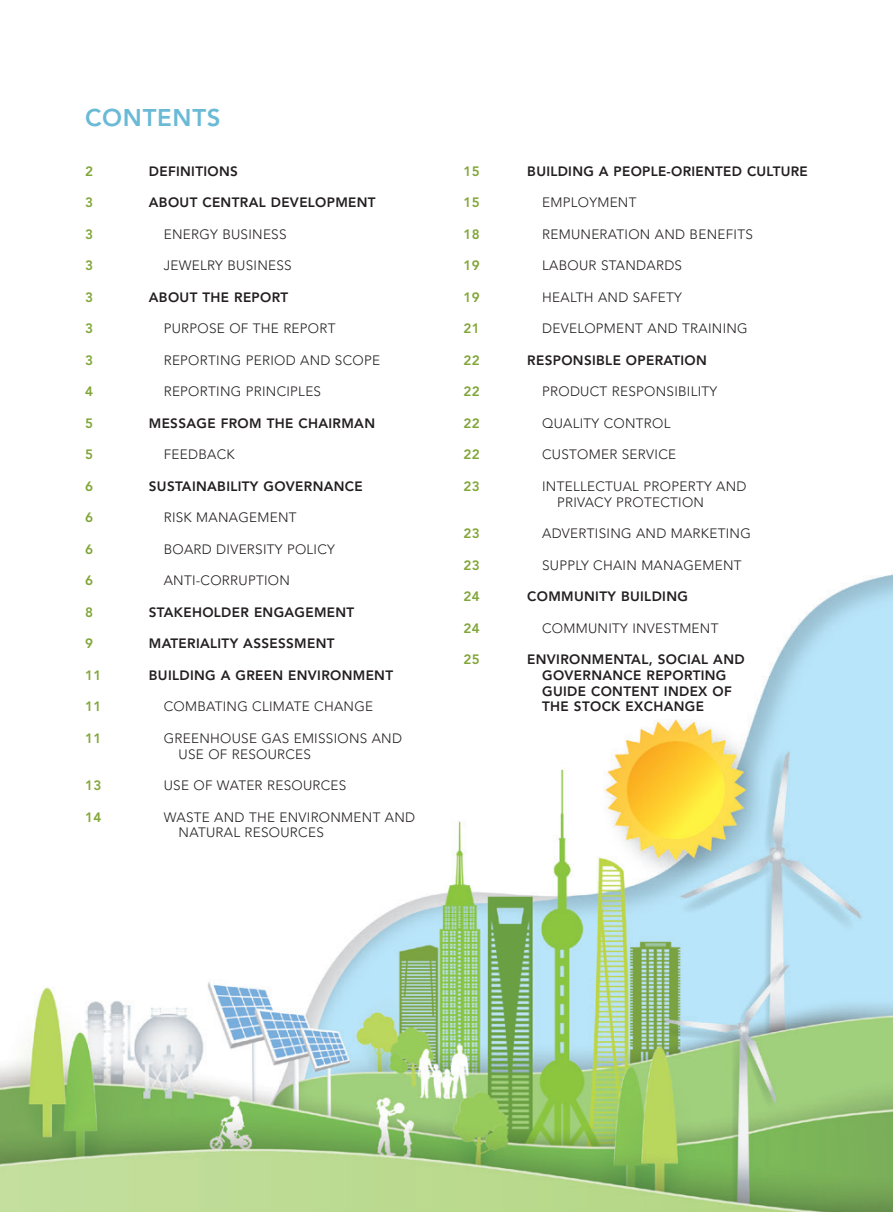
<style>
.page{position:relative;width:893px;height:1212px;background:#fff}
.page>*{position:absolute;margin:0;border:0;box-sizing:border-box;transform-origin:0 0}
.t1{font:800 24px "Avenir LT Std";letter-spacing:.03em;color:#6abad6}
.Body_Text{font:300 13.5px/15.8px "Avenir LT Std";letter-spacing:.02em;color:#231f20}
.Body_Text-2{font:800 13.5px/15.8px "Avenir LT Std";letter-spacing:.025em;color:#231f20}
.Body_Text-3{font:800 13.5px "Avenir LT Std";letter-spacing:.025em;color:#81a638}
</style>
<div class="page">
<img style="left:0;top:574px;width:893px;height:638px">
<p class="t1" style="left:85px;top:103px;width:137px">CONTENTS</p>
<p class="Body_Text-3" style="left:85px;top:163px;width:9px">2</p>
<p class="Body_Text-2" style="left:149px;top:163px;width:91px">DEFINITIONS</p>
<p class="Body_Text-3" style="left:85px;top:195px;width:9px">3</p>
<p class="Body_Text-2" style="left:149px;top:195px;width:228px">ABOUT CENTRAL DEVELOPMENT</p>
<p class="Body_Text-3" style="left:85px;top:226px;width:9px">3</p>
<p class="Body_Text" style="left:164px;top:226px;width:124px">ENERGY BUSINESS</p>
<p class="Body_Text-3" style="left:85px;top:258px;width:9px">3</p>
<p class="Body_Text" style="left:164px;top:258px;width:129px">JEWELRY BUSINESS</p>
<p class="Body_Text-3" style="left:85px;top:289px;width:9px">3</p>
<p class="Body_Text-2" style="left:149px;top:289px;width:141px">ABOUT THE REPORT</p>
<p class="Body_Text-3" style="left:85px;top:321px;width:9px">3</p>
<p class="Body_Text" style="left:164px;top:321px;width:173px">PURPOSE OF THE REPORT</p>
<p class="Body_Text-3" style="left:85px;top:352px;width:9px">3</p>
<p class="Body_Text" style="left:164px;top:352px;width:218px">REPORTING PERIOD AND SCOPE</p>
<p class="Body_Text-3" style="left:85px;top:384px;width:9px">4</p>
<p class="Body_Text" style="left:164px;top:384px;width:159px">REPORTING PRINCIPLES</p>
<p class="Body_Text-3" style="left:85px;top:415px;width:9px">5</p>
<p class="Body_Text-2" style="left:149px;top:415px;width:228px">MESSAGE FROM THE CHAIRMAN</p>
<p class="Body_Text-3" style="left:85px;top:447px;width:9px">5</p>
<p class="Body_Text" style="left:164px;top:447px;width:73px">FEEDBACK</p>
<p class="Body_Text-3" style="left:85px;top:478px;width:9px">6</p>
<p class="Body_Text-2" style="left:149px;top:478px;width:215px">SUSTAINABILITY GOVERNANCE</p>
<p class="Body_Text-3" style="left:85px;top:510px;width:9px">6</p>
<p class="Body_Text" style="left:164px;top:510px;width:134px">RISK MANAGEMENT</p>
<p class="Body_Text-3" style="left:85px;top:541px;width:9px">6</p>
<p class="Body_Text" style="left:164px;top:541px;width:173px">BOARD DIVERSITY POLICY</p>
<p class="Body_Text-3" style="left:85px;top:573px;width:9px">6</p>
<p class="Body_Text" style="left:164px;top:573px;width:128px">ANTI-CORRUPTION</p>
<p class="Body_Text-3" style="left:85px;top:604px;width:9px">8</p>
<p class="Body_Text-2" style="left:149px;top:604px;width:207px">STAKEHOLDER ENGAGEMENT</p>
<p class="Body_Text-3" style="left:85px;top:636px;width:9px">9</p>
<p class="Body_Text-2" style="left:149px;top:636px;width:187px">MATERIALITY ASSESSMENT</p>
<p class="Body_Text-3" style="left:85px;top:667px;width:18px">11</p>
<p class="Body_Text-2" style="left:149px;top:667px;width:246px">BUILDING A GREEN ENVIRONMENT</p>
<p class="Body_Text-3" style="left:85px;top:699px;width:18px">11</p>
<p class="Body_Text" style="left:164px;top:699px;width:211px">COMBATING CLIMATE CHANGE</p>
<p class="Body_Text-3" style="left:85px;top:730px;width:18px">11</p>
<p class="Body_Text" style="left:179px;top:730px;width:225px;text-indent:-15px">GREENHOUSE GAS EMISSIONS AND<br>USE OF RESOURCES</p>
<p class="Body_Text-3" style="left:85px;top:777px;width:18px">13</p>
<p class="Body_Text" style="left:164px;top:777px;width:184px">USE OF WATER RESOURCES</p>
<p class="Body_Text-3" style="left:85px;top:809px;width:18px">14</p>
<p class="Body_Text" style="left:179px;top:809px;width:238px;text-indent:-15px">WASTE AND THE ENVIRONMENT AND<br>NATURAL RESOURCES</p>
<p class="Body_Text-3" style="left:463px;top:163px;width:18px">15</p>
<p class="Body_Text-2" style="left:527px;top:163px;width:282px">BUILDING A PEOPLE-ORIENTED CULTURE</p>
<p class="Body_Text-3" style="left:463px;top:195px;width:18px">15</p>
<p class="Body_Text" style="left:542px;top:195px;width:96px">EMPLOYMENT</p>
<p class="Body_Text-3" style="left:463px;top:226px;width:18px">18</p>
<p class="Body_Text" style="left:542px;top:226px;width:212px">REMUNERATION AND BENEFITS</p>
<p class="Body_Text-3" style="left:463px;top:258px;width:18px">19</p>
<p class="Body_Text" style="left:542px;top:258px;width:141px">LABOUR STANDARDS</p>
<p class="Body_Text-3" style="left:463px;top:289px;width:18px">19</p>
<p class="Body_Text" style="left:542px;top:289px;width:141px">HEALTH AND SAFETY</p>
<p class="Body_Text-3" style="left:463px;top:321px;width:18px">21</p>
<p class="Body_Text" style="left:542px;top:321px;width:207px">DEVELOPMENT AND TRAINING</p>
<p class="Body_Text-3" style="left:463px;top:352px;width:18px">22</p>
<p class="Body_Text-2" style="left:527px;top:352px;width:181px">RESPONSIBLE OPERATION</p>
<p class="Body_Text-3" style="left:463px;top:384px;width:18px">22</p>
<p class="Body_Text" style="left:542px;top:384px;width:177px">PRODUCT RESPONSIBILITY</p>
<p class="Body_Text-3" style="left:463px;top:415px;width:18px">22</p>
<p class="Body_Text" style="left:542px;top:415px;width:130px">QUALITY CONTROL</p>
<p class="Body_Text-3" style="left:463px;top:447px;width:18px">22</p>
<p class="Body_Text" style="left:542px;top:447px;width:136px">CUSTOMER SERVICE</p>
<p class="Body_Text-3" style="left:463px;top:478px;width:18px">23</p>
<p class="Body_Text" style="left:557px;top:478px;width:191px;text-indent:-15px">INTELLECTUAL PROPERTY AND<br>PRIVACY PROTECTION</p>
<p class="Body_Text-3" style="left:463px;top:525px;width:18px">23</p>
<p class="Body_Text" style="left:542px;top:525px;width:210px">ADVERTISING AND MARKETING</p>
<p class="Body_Text-3" style="left:463px;top:557px;width:18px">23</p>
<p class="Body_Text" style="left:542px;top:557px;width:201px">SUPPLY CHAIN MANAGEMENT</p>
<p class="Body_Text-3" style="left:463px;top:588px;width:18px">24</p>
<p class="Body_Text-2" style="left:527px;top:588px;width:162px">COMMUNITY BUILDING</p>
<p class="Body_Text-3" style="left:463px;top:620px;width:18px">24</p>
<p class="Body_Text" style="left:542px;top:620px;width:178px">COMMUNITY INVESTMENT</p>
<p class="Body_Text-3" style="left:463px;top:651px;width:18px">25</p>
<p class="Body_Text-2" style="left:542px;top:651px;width:204px;text-indent:-15px">ENVIRONMENTAL, SOCIAL AND<br>GOVERNANCE REPORTING<br>GUIDE CONTENT INDEX OF<br>THE STOCK EXCHANGE</p>
</div>
